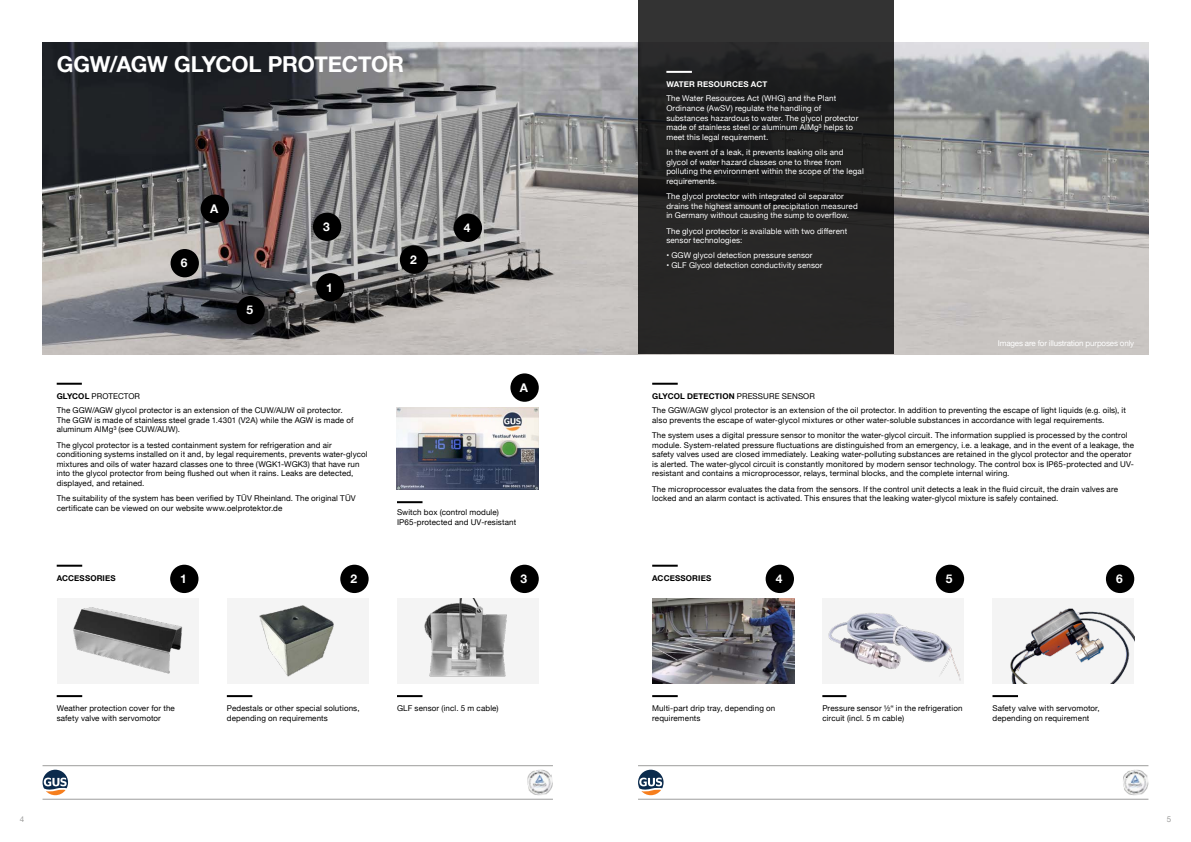
<style>
.page{position:relative;width:1191px;height:842px;background:#fff}
.page>*{position:absolute;margin:0;border:0;box-sizing:border-box;transform-origin:0 0}
.t1{font:700 22px "Helvetica Neue";letter-spacing:-.01em;color:#fff}
.t2{font:700 12px "Helvetica Neue";color:#fff}
.t3{font:8px/9.6px "Helvetica Neue";letter-spacing:.015em;color:#000}
.t4{font:8px/9.6px "Helvetica Neue";letter-spacing:.015em;color:#fff}
.t5{font:700 8px "Helvetica Neue";letter-spacing:.015em;color:#000}
.t6{font:8px "Helvetica Neue";letter-spacing:-.02em;color:#fff}
.t7{font:700 8px "Helvetica Neue";letter-spacing:.015em;color:#fff}
.t8{font:8px "Helvetica Neue";color:#9d9d9c}
.s1{font-weight:700}
.s2{font-weight:400}
</style>
<div class="page">
<hr style="left:43px;top:765px;width:510px;height:1px;background:#9d9d9c">
<hr style="left:638px;top:765px;width:510px;height:1px;background:#9d9d9c">
<hr style="left:43px;top:799px;width:510px;height:1px;background:#9d9d9c">
<hr style="left:638px;top:799px;width:510px;height:1px;background:#9d9d9c">
<img style="left:43px;top:43px;width:1105px;height:311px">
<hr style="left:57px;top:383px;width:25px;height:2px;background:#000">
<svg style="left:43px;top:770px;width:25px;height:25px"></svg>
<img style="left:527px;top:770px;width:26px;height:25px">
<hr style="left:397px;top:501px;width:25px;height:2px;background:#000">
<div style="left:510px;top:373px;width:29px;height:29px;background:#000;border-radius:50%"></div>
<img style="left:397px;top:407px;width:142px;height:83px">
<div style="left:316px;top:273px;width:28px;height:28px;background:#000;border-radius:50%"></div>
<div style="left:236px;top:296px;width:29px;height:28px;background:#000;border-radius:50%"></div>
<div style="left:171px;top:249px;width:28px;height:28px;background:#000;border-radius:50%"></div>
<div style="left:201px;top:195px;width:28px;height:28px;background:#000;border-radius:50%"></div>
<div style="left:400px;top:245px;width:28px;height:29px;background:#000;border-radius:50%"></div>
<div style="left:454px;top:214px;width:28px;height:28px;background:#000;border-radius:50%"></div>
<div style="left:313px;top:213px;width:28px;height:28px;background:#000;border-radius:50%"></div>
<svg style="left:638px;top:0;width:255px;height:354px;background:#242424"></svg>
<hr style="left:666px;top:71px;width:26px;height:2px;background:#fff">
<svg style="left:638px;top:770px;width:25px;height:25px"></svg>
<img style="left:1123px;top:770px;width:25px;height:25px">
<hr style="left:57px;top:695px;width:25px;height:2px;background:#000">
<img style="left:57px;top:599px;width:141px;height:85px">
<hr style="left:227px;top:695px;width:25px;height:2px;background:#000">
<div style="left:340px;top:565px;width:29px;height:28px;background:#000;border-radius:50%"></div>
<img style="left:227px;top:599px;width:142px;height:85px">
<hr style="left:397px;top:695px;width:25px;height:2px;background:#000">
<div style="left:510px;top:565px;width:29px;height:28px;background:#000;border-radius:50%"></div>
<img style="left:397px;top:599px;width:142px;height:85px">
<hr style="left:57px;top:565px;width:25px;height:2px;background:#000">
<hr style="left:652px;top:383px;width:25px;height:2px;background:#000">
<hr style="left:652px;top:695px;width:25px;height:2px;background:#000">
<img style="left:652px;top:599px;width:142px;height:85px">
<hr style="left:822px;top:695px;width:24px;height:2px;background:#000">
<div style="left:935px;top:565px;width:29px;height:28px;background:#000;border-radius:50%"></div>
<img style="left:822px;top:599px;width:142px;height:85px">
<hr style="left:992px;top:695px;width:26px;height:2px;background:#000">
<div style="left:1106px;top:565px;width:28px;height:28px;background:#000;border-radius:50%"></div>
<img style="left:992px;top:599px;width:142px;height:85px">
<div style="left:765px;top:565px;width:29px;height:28px;background:#000;border-radius:50%"></div>
<hr style="left:652px;top:565px;width:25px;height:2px;background:#000">
<div style="left:170px;top:565px;width:28px;height:28px;background:#000;border-radius:50%"></div>
<h1 class="t1" style="left:57px;top:47px;width:349px">GGW/AGW GLYCOL PROTECTOR</h1>
<h2 class="t2" style="left:181px;top:254px;width:8px">6</h2>
<h2 class="t2" style="left:210px;top:199px;width:10px">A</h2>
<h2 class="t2" style="left:247px;top:301px;width:8px">5</h2>
<h2 class="t2" style="left:323px;top:217px;width:8px">3</h2>
<h2 class="t2" style="left:464px;top:218px;width:8px">4</h2>
<h2 class="t2" style="left:326px;top:278px;width:8px">1</h2>
<h2 class="t2" style="left:410px;top:250px;width:8px">2</h2>
<p class="t3" style="left:57px;top:389px;width:287px;line-height:14.2px"><span class="s1">GLYCOL</span> PROTECTOR<br>The GGW/AGW glycol protector is an extension of the CUW/AUW oil protector.</p>
<p class="t3" style="left:57px;top:416px;width:298px">The GGW is made of stainless steel grade 1.4301 (V2A) while the AGW is made of aluminum AlMg³ (see CUW/AUW).</p>
<p class="t3" style="left:57px;top:440px;width:312px">The glycol protector is a tested containment system for refrigeration and air conditioning systems installed on it and, by legal requirements, prevents water-glycol mixtures and oils of water hazard classes one to three (WGK1-WGK3) that have run into the glycol protector from being flushed out when it rains. Leaks are detected, displayed, and retained.</p>
<p class="t3" style="left:57px;top:494px;width:300px">The suitability of the system has been verified by TÜV Rheinland. The original TÜV certificate can be viewed on our website www.oelprotektor.de</p>
<h2 class="t2" style="left:520px;top:378px;width:10px">A</h2>
<p class="t3" style="left:397px;top:508px;width:121px">Switch box (control module)<br>IP65-protected and UV-resistant</p>
<p class="t7" style="left:666px;top:78px;width:102px">WATER RESOURCES ACT</p>
<p class="t4" style="left:666px;top:94px;width:193px">The Water Resources Act (WHG) and the Plant Ordinance (AwSV) regulate the handling of substances hazardous to water. The glycol protector made of stainless steel or aluminum AlMg³ helps to meet this legal requirement.</p>
<p class="t4" style="left:666px;top:148px;width:199px">In the event of a leak, it prevents leaking oils and glycol of water hazard classes one to three from polluting the environment within the scope of the legal requirements.</p>
<p class="t4" style="left:666px;top:192px;width:193px">The glycol protector with integrated oil separator drains the highest amount of precipitation measured in Germany without causing the sump to overflow.</p>
<p class="t4" style="left:666px;top:226px;width:182px">The glycol protector is available with two different sensor technologies:</p>
<p class="t4" style="left:666px;top:251px;width:148px">• GGW glycol detection pressure sensor</p>
<p class="t4" style="left:666px;top:261px;width:158px">• GLF Glycol detection conductivity sensor</p>
<p class="t5" style="left:652px;top:390px;width:164px">GLYCOL DETECTION <span class="s2">PRESSURE SENSOR</span></p>
<p class="t6" style="left:997px;top:337px;width:138px">Images are for illustration purposes only</p>
<p class="t3" style="left:652px;top:406px;width:475px">The GGW/AGW glycol protector is an extension of the oil protector. In addition to preventing the escape of light liquids (e.g. oils), it also prevents the escape of water-glycol mixtures or other water-soluble substances in accordance with legal requirements.</p>
<p class="t3" style="left:652px;top:431px;width:483px">The system uses a digital pressure sensor to monitor the water-glycol circuit. The information supplied is processed by the control module. System-related pressure fluctuations are distinguished from an emergency, i.e. a leakage, and in the event of a leakage, the safety valves used are closed immediately. Leaking water-polluting substances are retained in the glycol protector and the operator is alerted. The water-glycol circuit is constantly monitored by modern sensor technology. The control box is IP65-protected and UV&shy;resistant and contains a microprocessor, relays, terminal blocks, and the complete internal wiring.</p>
<p class="t3" style="left:652px;top:484px;width:467px">The microprocessor evaluates the data from the sensors. If the control unit detects a leak in the fluid circuit, the drain valves are locked and an alarm contact is activated. This ensures that the leaking water-glycol mixture is safely contained.</p>
<p class="t5" style="left:57px;top:572px;width:60px">ACCESSORIES</p>
<h2 class="t2" style="left:520px;top:569px;width:8px">3</h2>
<h2 class="t2" style="left:180px;top:569px;width:8px">1</h2>
<p class="t5" style="left:652px;top:572px;width:60px">ACCESSORIES</p>
<h2 class="t2" style="left:776px;top:569px;width:8px">4</h2>
<h2 class="t2" style="left:1116px;top:569px;width:8px">6</h2>
<h2 class="t2" style="left:350px;top:569px;width:8px">2</h2>
<h2 class="t2" style="left:946px;top:569px;width:8px">5</h2>
<p class="t3" style="left:57px;top:704px;width:120px">Weather protection cover for the safety valve with servomotor</p>
<p class="t3" style="left:227px;top:704px;width:134px">Pedestals or other special solutions, depending on requirements</p>
<p class="t3" style="left:397px;top:704px;width:103px">GLF sensor (incl. 5 m cable)</p>
<p class="t3" style="left:652px;top:704px;width:125px">Multi-part drip tray, depending on requirements</p>
<p class="t3" style="left:822px;top:704px;width:142px">Pressure sensor ½“ in the refrigeration circuit (incl. 5 m cable)</p>
<p class="t3" style="left:992px;top:704px;width:109px">Safety valve with servomotor, depending on requirement</p>
<p class="t8" style="left:20px;top:813px;width:6px">4</p>
<p class="t8" style="left:1166px;top:813px;width:6px">5</p>
</div>
